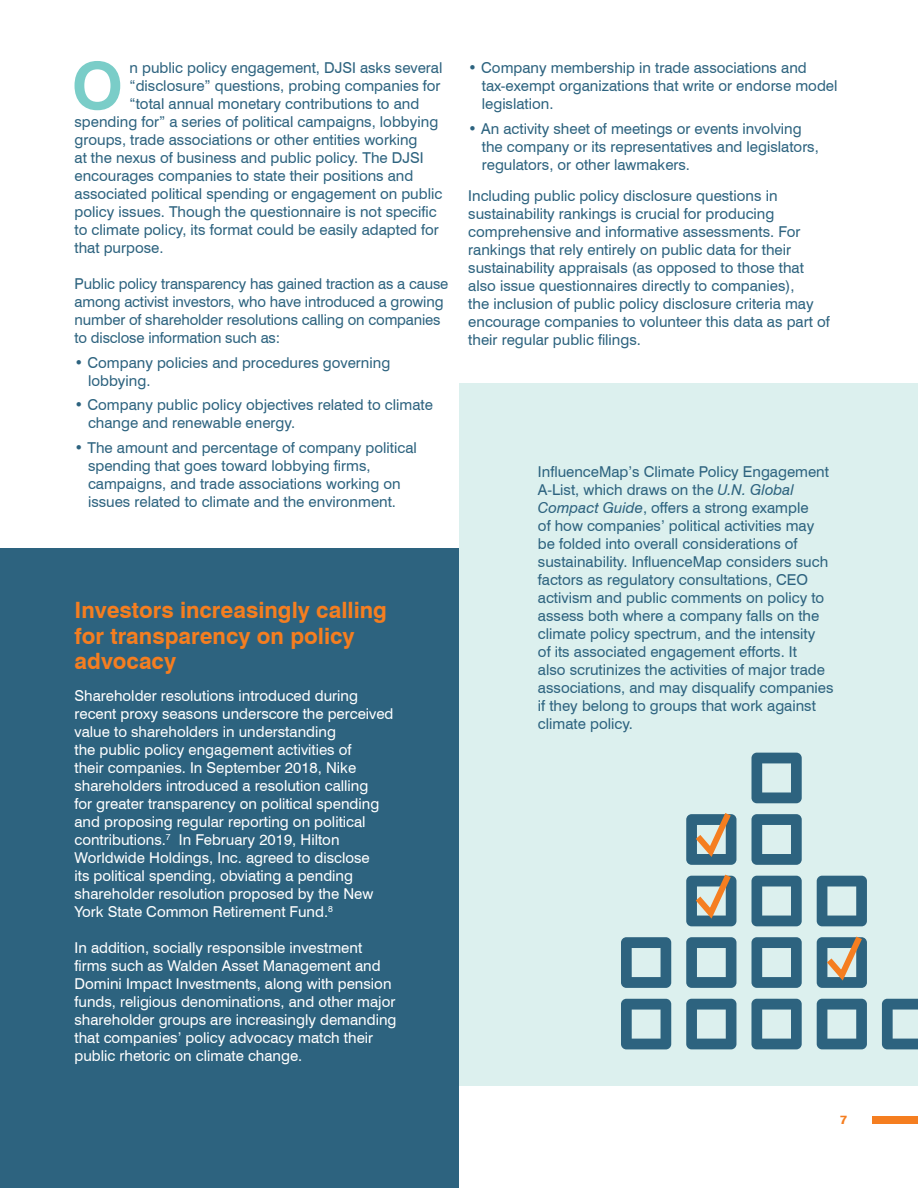
<style>
.page{position:relative;width:918px;height:1188px;background:#fff}
.page>*{position:absolute;margin:0;border:0;box-sizing:border-box;transform-origin:0 0}
.t1{font:700 65.1px "Swiss 721 BT";color:#7acdc8}
.t2{font:700 22.5px/25.5px "Swiss 721 BT";color:#f57e20}
.t3{font:15px/18px "Swiss 721 BT";color:#2d637f}
.t4{font:15px/18px "Swiss 721 BT";color:#fff}
.t5{font:800 12px "Swiss 721 BT";color:#f57e20}
.s1{font-style:italic}
</style>
<div class="page">
<div style="left:873px;top:1116px;width:45px;height:7px;background:#f57e20"></div>
<div style="left:459px;top:383px;width:459px;height:702px;background:#dcf0ee"></div>
<div style="left:0;top:549px;width:459px;height:639px;background:#2d637f"></div>
<svg style="left:621px;top:999px;width:50px;height:50px"></svg>
<svg style="left:621px;top:937px;width:50px;height:51px"></svg>
<svg style="left:686px;top:999px;width:50px;height:50px"></svg>
<svg style="left:686px;top:937px;width:50px;height:51px"></svg>
<svg style="left:751px;top:999px;width:51px;height:50px"></svg>
<svg style="left:752px;top:937px;width:50px;height:51px"></svg>
<svg style="left:752px;top:876px;width:50px;height:50px"></svg>
<svg style="left:752px;top:814px;width:50px;height:51px"></svg>
<svg style="left:752px;top:753px;width:50px;height:50px"></svg>
<svg style="left:817px;top:999px;width:50px;height:50px"></svg>
<svg style="left:882px;top:999px;width:36px;height:50px"></svg>
<svg style="left:817px;top:876px;width:50px;height:112px"></svg>
<svg style="left:686px;top:813px;width:50px;height:113px"></svg>
<h1 class="t1" style="left:72px;top:46px;width:53px">O</h1>
<p class="t3" style="left:130px;top:59px;width:314px">n public policy engagement, DJSI asks several</p>
<p class="t3" style="left:130px;top:77px;width:313px">“disclosure” questions, probing companies for</p>
<p class="t3" style="left:130px;top:95px;width:291px">“total annual monetary contributions to and</p>
<p class="t3" style="left:75px;top:113px;width:365px">spending for” a series of political campaigns, lobbying</p>
<p class="t3" style="left:75px;top:131px;width:345px">groups, trade associations or other entities working</p>
<p class="t3" style="left:75px;top:149px;width:351px">at the nexus of business and public policy. The DJSI</p>
<p class="t3" style="left:75px;top:167px;width:340px">encourages companies to state their positions and</p>
<p class="t3" style="left:75px;top:185px;width:369px">associated political spending or engagement on public</p>
<p class="t3" style="left:75px;top:203px;width:364px">policy issues. Though the questionnaire is not specific</p>
<p class="t3" style="left:75px;top:221px;width:366px">to climate policy, its format could be easily adapted for</p>
<p class="t3" style="left:75px;top:239px;width:91px">that purpose.</p>
<p class="t3" style="left:75px;top:275px;width:375px">Public policy transparency has gained traction as a cause among activist investors, who have introduced a growing number of shareholder resolutions calling on companies to disclose information such as:</p>
<p class="t3" style="left:88px;top:353px;width:304px;text-indent:-14px">• Company policies and procedures governing lobbying.</p>
<p class="t3" style="left:88px;top:396px;width:346px;text-indent:-14px">• Company public policy objectives related to climate change and renewable energy.</p>
<p class="t3" style="left:88px;top:439px;width:330px;text-indent:-14px">• The amount and percentage of company political spending that goes toward lobbying firms, campaigns, and trade associations working on issues related to climate and the environment.</p>
<h2 class="t2" style="left:75px;top:598px;width:314px">Investors increasingly calling for transparency on policy advocacy</h2>
<p class="t4" style="left:75px;top:687px;width:321px">Shareholder resolutions introduced during recent proxy seasons underscore the perceived value to shareholders in understanding<br>the public policy engagement activities of<br>their companies. In September 2018, Nike shareholders introduced a resolution calling<br>for greater transparency on political spending and proposing regular reporting on political contributions.<sup>7</sup> In February 2019, Hilton Worldwide Holdings, Inc. agreed to disclose<br>its political spending, obviating a pending shareholder resolution proposed by the New York State Common Retirement Fund.<sup>8</sup></p>
<p class="t4" style="left:75px;top:939px;width:323px">In addition, socially responsible investment firms such as Walden Asset Management and Domini Impact Investments, along with pension funds, religious denominations, and other major shareholder groups are increasingly demanding that companies’ policy advocacy match their public rhetoric on climate change.</p>
<p class="t3" style="left:482px;top:59px;width:357px;text-indent:-14px">• Company membership in trade associations and tax-exempt organizations that write or endorse model legislation.</p>
<p class="t3" style="left:482px;top:119px;width:339px;text-indent:-14px">• An activity sheet of meetings or events involving the company or its representatives and legislators, regulators, or other lawmakers.</p>
<p class="t3" style="left:468px;top:187px;width:363px">Including public policy disclosure questions in sustainability rankings is crucial for producing comprehensive and informative assessments. For rankings that rely entirely on public data for their sustainability appraisals (as opposed to those that also issue questionnaires directly to companies),<br>the inclusion of public policy disclosure criteria may encourage companies to volunteer this data as part of their regular public filings.</p>
<p class="t3" style="left:538px;top:462px;width:297px">InfluenceMap’s Climate Policy Engagement A-List, which draws on the <span class="s1">U.N. Global Compact Guide</span>, offers a strong example<br>of how companies’ political activities may be folded into overall considerations of sustainability. InfluenceMap considers such factors as regulatory consultations, CEO activism and public comments on policy to assess both where a company falls on the climate policy spectrum, and the intensity<br>of its associated engagement efforts. It<br>also scrutinizes the activities of major trade associations, and may disqualify companies if they belong to groups that work against climate policy.</p>
<p class="t5" style="left:840px;top:1112px;width:9px">7</p>
</div>
